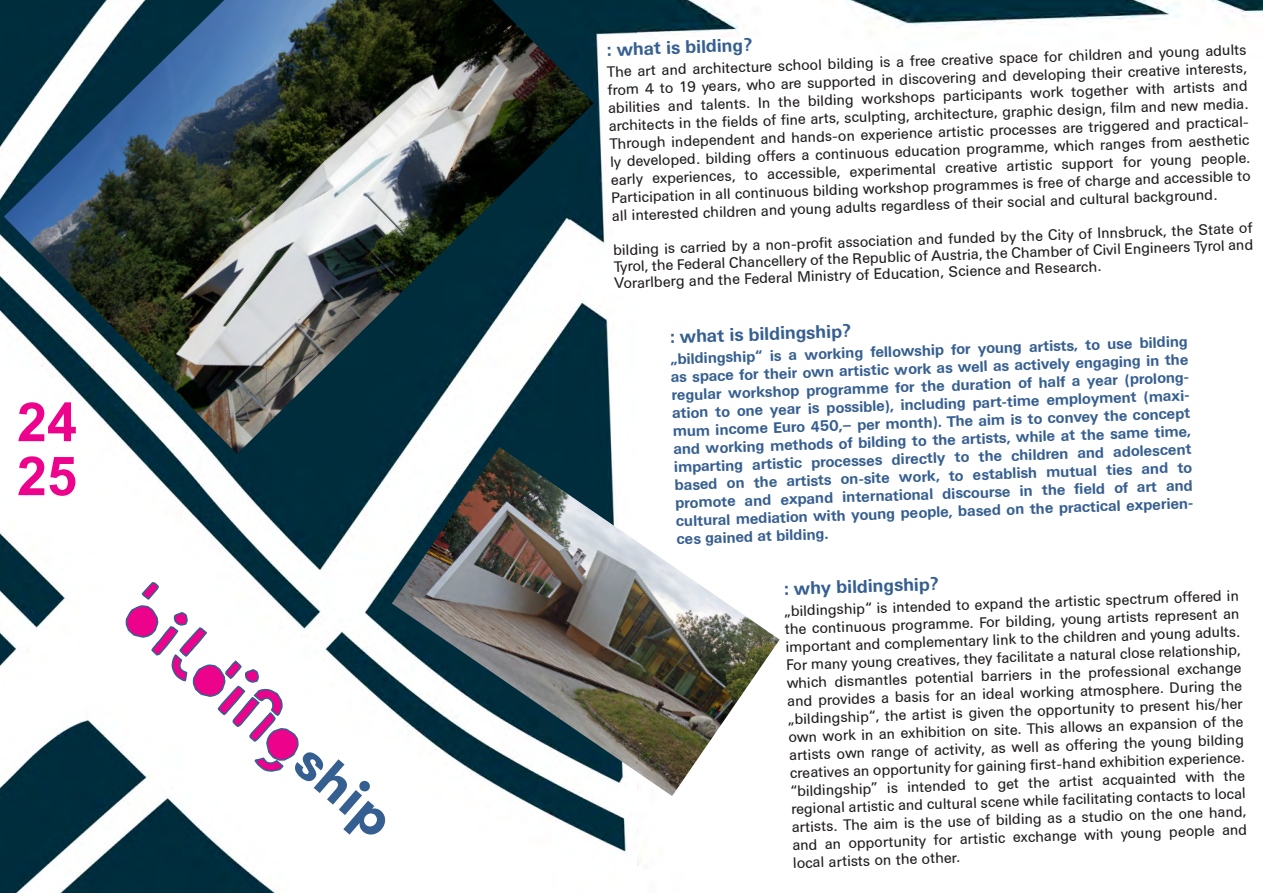
<style>
.page{position:relative;width:1263px;height:893px;background:#fff}
.page>*{position:absolute;margin:0;border:0;box-sizing:border-box;transform-origin:0 0}
.t1{font:700 54px "GT Walsheim";color:#365f91}
.t2{font:700 54px/54px "Arial";color:#ed028c}
.t3{font:700 18px "Univers BQ";color:#365f91}
.t4{font:15px/18px "Univers BQ";color:#231f20;text-align:justify}
.t5{font:700 15px/18px "Univers BQ";color:#365f91;text-align:justify}
</style>
<div class="page">
<img style="left:636px;top:0;width:627px;height:866px">
<img style="left:0;top:0;width:636px;height:893px">
<div style="left:663px;top:64px;width:572px;height:808px;background:#fff"></div>
<img style="left:4px;top:0;width:590px;height:454px">
<img style="left:392px;top:447px;width:388px;height:349px">
<svg style="left:125px;top:574px;width:174px;height:199px"></svg>
<h1 class="t2" style="left:17px;top:397px;width:62px">24<br>25</h1>
<h1 class="t1" style="left:326px;top:727px;width:113px;rotate:41deg">ship</h1>
<p class="t3" style="left:606px;top:39px;width:147px;rotate:-2deg">: what is bilding?</p>
<p class="t4" style="left:607px;top:63px;width:641px;rotate:-2deg">The art and architecture school bilding is a free creative space for children and young adults from 4 to 19 years, who are supported in discovering and developing their creative interests, abilities and talents. In the bilding workshops participants work together with artists and architects in the fi elds of fi ne arts, sculpting, architecture, graphic design, fi lm and new media.<br>Through independent and hands-on experience artistic processes are triggered and practical&shy;ly developed. bilding offers a continuous education programme, which ranges from aesthetic early experiences, to accessible, experimental creative artistic support for young people.<br>Participation in all continuous bilding workshop programmes is free of charge and accessible to all interested children and young adults regardless of their social and cultural background.</p>
<p class="t4" style="left:613px;top:242px;width:641px;line-height:16.5px;rotate:-2deg">bilding is carried by a non-profi t association and funded by the City of Innsbruck, the State of Tyrol, the Federal Chancellery of the Republic of Austria, the Chamber of Civil Engineers Tyrol and Vorarlberg and the Federal Ministry of Education, Science and Research.</p>
<p class="t3" style="left:669px;top:327px;width:183px;rotate:-2deg">: what is bildingship?</p>
<p class="t5" style="left:670px;top:350px;width:519px;rotate:-2deg">„bildingship“ is a working fellowship for young artists, to use bilding as space for their own artistic work as well as actively engaging in the regular workshop programme for the duration of half a year (prolong&shy;ation to one year is possible), including part-time employment (maxi&shy;mum income Euro 450,– per month). The aim is to convey the concept and working methods of bilding to the artists, while at the same time, imparting artistic processes directly to the children and adolescent based on the artists on-site work, to establish mutual ties and to promote and expand international discourse in the fi eld of art and cultural mediation with young people, based on the practical experien&shy;ces gained at bilding.</p>
<p class="t3" style="left:783px;top:579px;width:157px;rotate:-2deg">: why bildingship?</p>
<p class="t4" style="left:784px;top:602px;width:456px;rotate:-2deg">„bildingship“ is intended to expand the artistic spectrum offered in the continuous programme. For bilding, young artists represent an important and complementary link to the children and young adults.<br>For many young creatives, they facilitate a natural close relationship, which dismantles potential barriers in the professional exchange and provides a basis for an ideal working atmosphere. During the „bildingship“, the artist is given the opportunity to present his/her own work in an exhibition on site. This allows an expansion of the artists own range of activity, as well as offering the young bilding creatives an opportunity for gaining fi rst-hand exhibition experience. “bildingship” is intended to get the artist acquainted with the regional artistic and cultural scene while facilitating contacts to local artists. The aim is the use of bilding as a studio on the one hand, and an opportunity for artistic exchange with young people and local artists on the other.</p>
</div>
